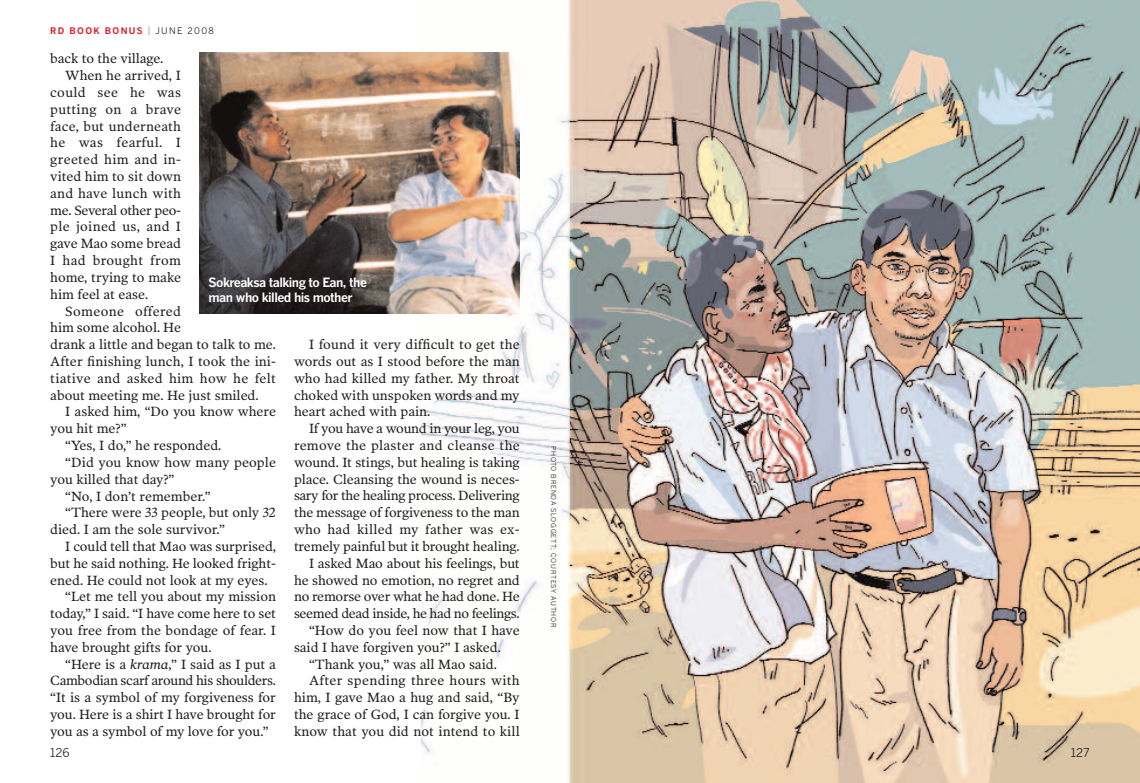
<style>
.page{position:relative;width:1140px;height:783px;background:#fff}
.page>*{position:absolute;margin:0;border:0;box-sizing:border-box;transform-origin:0 0}
.t1{font:13.5px/16.8px "Poynter OS Text Two L";color:#231f20;text-align:justify}
.t2{font:13.5px "Poynter OS Text Two L";letter-spacing:.025em;color:#231f20}
.t3{font:13.5px "Poynter OS Text Two L";letter-spacing:-.025em;color:#231f20}
.t4{font:13.5px "Poynter OS Text Two L";letter-spacing:-.02em;color:#231f20}
.t5{font:13.5px "Poynter OS Text Two L";letter-spacing:.02em;color:#231f20}
.t6{font:700 12.75px/15px "Benton Gothic";letter-spacing:-.045em;color:#fff}
.t7{font:12px "Benton Gothic";color:#231f20}
.t8{font:700 9px "Benton Gothic";letter-spacing:.15em;color:#e0192b}
.t9{font:6.75px "Benton Gothic";letter-spacing:.1em;color:#231f20}
.s1{font-weight:300;font-size:11.25px}
.s2{font-weight:400;color:#231f20}
.s3{font-style:italic}
</style>
<div class="page">
<img style="left:421px;top:0;width:719px;height:782px">
<img style="left:199px;top:53px;width:321px;height:260px">
<p class="t8" style="left:50px;top:26px;width:165px">RD BOOK BONUS <span class="s1">I</span> <span class="s2">JUNE 2008</span></p>
<p class="t1" style="left:50px;top:50px;width:115px">back to the village.</p>
<p class="t1" style="left:65px;top:67px;width:117px">When he arrived, I</p>
<p class="t2" style="left:50px;top:84px;width:132px">could see he was</p>
<p class="t2" style="left:50px;top:101px;width:132px">putting on a brave</p>
<p class="t1" style="left:50px;top:117px;width:132px">face, but underneath</p>
<p class="t2" style="left:50px;top:135px;width:132px">he was fearful. I</p>
<p class="t2" style="left:50px;top:152px;width:132px">greeted him and in-</p>
<p class="t1" style="left:50px;top:168px;width:132px">vited him to sit down</p>
<p class="t5" style="left:50px;top:185px;width:132px">and have lunch with</p>
<p class="t4" style="left:50px;top:202px;width:132px">me. Several other peo-</p>
<p class="t2" style="left:50px;top:219px;width:132px">ple joined us, and I</p>
<p class="t1" style="left:50px;top:235px;width:132px">gave Mao some bread</p>
<p class="t2" style="left:50px;top:252px;width:132px">I had brought from</p>
<p class="t1" style="left:50px;top:269px;width:132px">home, trying to make</p>
<p class="t1" style="left:50px;top:285px;width:100px">him feel at ease.</p>
<p class="t2" style="left:65px;top:303px;width:117px">Someone offered</p>
<p class="t1" style="left:50px;top:319px;width:132px">him some alcohol. He</p>
<p class="t1" style="left:50px;top:336px;width:227px">drank a little and began to talk to me.</p>
<p class="t1" style="left:50px;top:353px;width:227px">After finishing lunch, I took the ini-</p>
<p class="t2" style="left:50px;top:370px;width:227px">tiative and asked him how he felt</p>
<p class="t1" style="left:50px;top:386px;width:210px">about meeting me. He just smiled.</p>
<p class="t1" style="left:65px;top:403px;width:212px">I asked him, “Do you know where</p>
<p class="t1" style="left:50px;top:420px;width:78px">you hit me?”</p>
<p class="t1" style="left:65px;top:437px;width:158px">“Yes, I do,” he responded.</p>
<p class="t1" style="left:65px;top:453px;width:212px">“Did you know how many people</p>
<p class="t1" style="left:50px;top:470px;width:126px">you killed that day?”</p>
<p class="t1" style="left:65px;top:487px;width:147px">“No, I don’t remember.”</p>
<p class="t1" style="left:65px;top:504px;width:212px">“There were 33 people, but only 32</p>
<p class="t1" style="left:50px;top:521px;width:176px">died. I am the sole survivor.”</p>
<p class="t1" style="left:65px;top:537px;width:212px">I could tell that Mao was surprised,</p>
<p class="t1" style="left:50px;top:554px;width:227px">but he said nothing. He looked fright-</p>
<p class="t1" style="left:50px;top:571px;width:219px">ened. He could not look at my eyes.</p>
<p class="t1" style="left:65px;top:588px;width:212px">“Let me tell you about my mission</p>
<p class="t1" style="left:50px;top:605px;width:227px">today,” I said. “I have come here to set</p>
<p class="t1" style="left:50px;top:621px;width:227px">you free from the bondage of fear. I</p>
<p class="t1" style="left:50px;top:638px;width:163px">have brought gifts for you.</p>
<p class="t1" style="left:65px;top:655px;width:212px">“Here is a <span class="s3">krama</span>,” I said as I put a</p>
<p class="t3" style="left:50px;top:672px;width:227px">Cambodian scarf around his shoulders.</p>
<p class="t1" style="left:50px;top:689px;width:227px">“It is a symbol of my forgiveness for</p>
<p class="t1" style="left:50px;top:705px;width:227px">you. Here is a shirt I have brought for</p>
<p class="t1" style="left:50px;top:722px;width:220px">you as a symbol of my love for you.”</p>
<p class="t6" style="left:209px;top:275px;width:160px">Sokreaksa talking to Ean, the man who killed his mother</p>
<p class="t1" style="left:294px;top:336px;width:227px;text-indent:15px">I found it very difficult to get the words out as I stood before the man who had killed my father. My throat choked with unspoken words and my heart ached with pain.</p>
<p class="t4" style="left:309px;top:420px;width:212px">If you have a wound in your leg, you</p>
<p class="t5" style="left:294px;top:437px;width:227px">remove the plaster and cleanse the</p>
<p class="t1" style="left:294px;top:453px;width:227px">wound. It stings, but healing is taking</p>
<p class="t1" style="left:294px;top:470px;width:227px">place. Cleansing the wound is neces-</p>
<p class="t3" style="left:294px;top:488px;width:227px">sary for the healing process. Delivering</p>
<p class="t1" style="left:294px;top:504px;width:227px">the message of forgiveness to the man</p>
<p class="t5" style="left:294px;top:521px;width:227px">who had killed my father was ex-</p>
<p class="t1" style="left:294px;top:537px;width:227px">tremely painful but it brought healing.</p>
<p class="t1" style="left:309px;top:554px;width:212px">I asked Mao about his feelings, but</p>
<p class="t1" style="left:294px;top:571px;width:227px">he showed no emotion, no regret and</p>
<p class="t4" style="left:294px;top:588px;width:227px">no remorse over what he had done. He</p>
<p class="t3" style="left:294px;top:605px;width:227px">seemed dead inside, he had no feelings.</p>
<p class="t1" style="left:309px;top:621px;width:212px">“How do you feel now that I have</p>
<p class="t1" style="left:294px;top:638px;width:208px">said I have forgiven you?” I asked.</p>
<p class="t1" style="left:309px;top:655px;width:189px">“Thank you,” was all Mao said.</p>
<p class="t2" style="left:309px;top:672px;width:212px">After spending three hours with</p>
<p class="t1" style="left:294px;top:689px;width:227px">him, I gave Mao a hug and said, “By</p>
<p class="t1" style="left:294px;top:705px;width:227px">the grace of God, I can forgive you. I</p>
<p class="t1" style="left:294px;top:722px;width:227px">know that you did not intend to kill</p>
<p class="t7" style="left:50px;top:745px;width:21px">126</p>
<p class="t9" style="left:557px;top:445px;width:183px;rotate:90deg">PHOTO BRENDA SLOGGETT; COURTESY AUTHOR</p>
<p class="t7" style="left:1070px;top:745px;width:20px">127</p>
</div>
